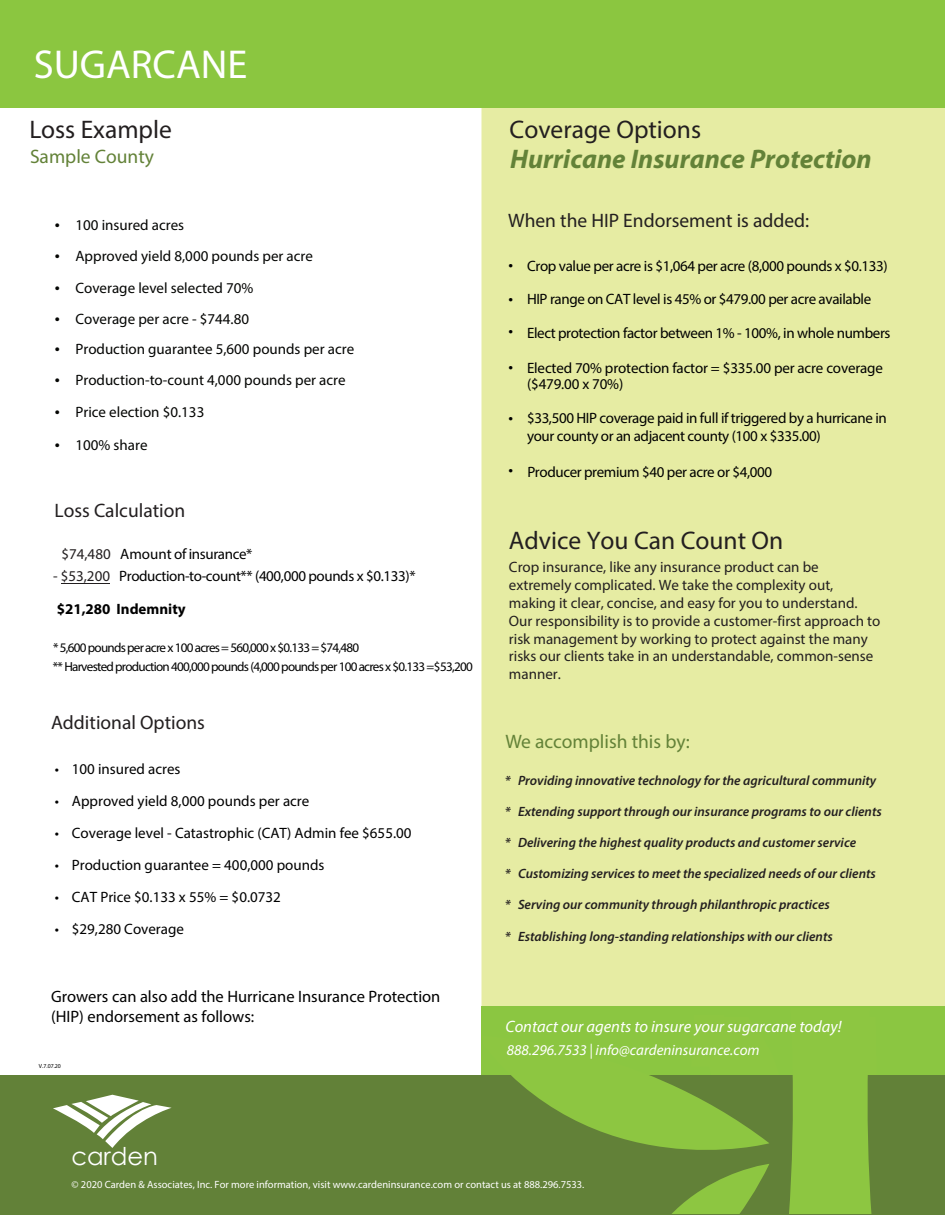
<style>
.page{position:relative;width:945px;height:1215px;background:#fff}
.page>*{position:absolute;margin:0;border:0;box-sizing:border-box;transform-origin:0 0}
.t1{font:40.5px "Myriad Pro";color:#fff}
.t2{font:italic 700 27px "Myriad Pro";color:#638238}
.t3{font:25.5px "Myriad Pro";color:#231f20}
.t4{font:25.5px "Myriad";color:#231f20}
.t5{font:24.6px "Century Gothic";color:#fff}
.t6{font:19.5px "Myriad Pro";color:#231f20}
.t7{font:19.5px "Myriad";color:#638238}
.t8{font:16.5px/34.5px "Myriad Pro";color:#000}
.t9{font:italic 16.5px "Myriad Pro";color:#fff}
.t10{font:15px/32.8px "Myriad Pro";letter-spacing:-.025em;color:#000}
.t11{font:15px/17.9px "Myriad Pro";color:#231f20}
.t12{font:15px "Myriad Pro";color:#040503}
.t13{font:15px "Myriad Pro";color:#000}
.t14{font:italic 15px "Myriad Pro";color:#fff}
.t15{font:700 15px "Myriad Pro";color:#000}
.t16{font:italic 600 13.5px "Myriad Pro";color:#231f20}
.t17{font:13.2px/18.6px "Myriad Pro";letter-spacing:-.055em;color:#000}
.t18{font:10.5px "Myriad Pro";color:#fff}
.t19{font:300 9.6px "Helvetica Neue";color:#050504}
.t20{font:6px "Myriad Pro";color:#000}
.s1{font-size:18.15px}
.s2{color:#231f20}
</style>
<div class="page">
<div style="left:482px;top:108px;width:463px;height:898px;background:#e6eca3"></div>
<div style="left:482px;top:1006px;width:463px;height:69px;background:#8bc641"></div>
<div style="left:0;top:2px;width:945px;height:106px;background:#8bc640"></div>
<div style="left:485px;top:119px;width:20px;height:318px;background:#e6eca3"></div>
<div style="left:487px;top:217px;width:9px;height:567px;background:#e6eca3"></div>
<div style="left:0;top:1075px;width:945px;height:140px;background:#628138"></div>
<svg style="left:511px;top:1075px;width:361px;height:139px"></svg>
<div style="left:926px;top:476px;width:12px;height:196px;background:#e6eca3"></div>
<div style="left:918px;top:472px;width:18px;height:200px;background:#e6eca3"></div>
<div style="left:492px;top:488px;width:11px;height:192px;background:#e6eca3"></div>
<div style="left:0;top:0;width:415px;height:7px;background:#8bc640"></div>
<div style="left:230px;top:0;width:359px;height:9px;background:#8bc640"></div>
<hr style="left:579px;top:0;width:366px;height:4px;background:#8bc640">
<svg style="left:53px;top:1095px;width:119px;height:53px"></svg>
<hr style="left:61px;top:583px;width:49px;height:1px;background:#231f20">
<h1 class="t1" style="left:34px;top:39px;width:215px">SUGARCANE</h1>
<h3 class="t4" style="left:29px;top:114px;width:144px">Loss Example</h3>
<h3 class="t7" style="left:30px;top:144px;width:126px">Sample County</h3>
<p class="t12" style="left:55px;top:215px;width:131px"><span class="s1">•</span> 100 insured acres</p>
<p class="t12" style="left:55px;top:246px;width:260px"><span class="s1">•</span> Approved yield 8,000 pounds per acre</p>
<p class="t12" style="left:55px;top:278px;width:200px"><span class="s1">•</span> Coverage level selected 70%</p>
<p class="t12" style="left:55px;top:310px;width:196px"><span class="s1">•</span> Coverage per acre - $744.80</p>
<p class="t12" style="left:55px;top:340px;width:301px"><span class="s1">•</span> Production guarantee 5,600 pounds per acre</p>
<p class="t12" style="left:55px;top:371px;width:292px"><span class="s1">•</span> Production-to-count 4,000 pounds per acre</p>
<p class="t12" style="left:55px;top:402px;width:151px"><span class="s1">•</span> Price election $0.133</p>
<p class="t12" style="left:55px;top:436px;width:94px"><span class="s1">•</span> 100% share</p>
<h3 class="t6" style="left:55px;top:499px;width:132px">Loss Calculation</h3>
<p class="t10" style="left:61px;top:537px;width:192px"><span class="s2">$74,480</span> Amount of insurance*</p>
<p class="t10" style="left:53px;top:559px;width:364px"><span class="s2">- $53,200</span> Production-to-count** (400,000 pounds x $0.133)*</p>
<p class="t15" style="left:57px;top:600px;width:130px">$21,280 Indemnity</p>
<p class="t17" style="left:53px;top:638px;width:422px">*5,600 pounds per acre x 100 acres =560,000x $0.133 =$74,480<br>**Harvested production 400,000 pounds (4,000 poundsper 100 acres x $0.133=$53,200</p>
<h3 class="t6" style="left:51px;top:710px;width:155px">Additional Options</h3>
<p class="t13" style="left:55px;top:760px;width:127px">• 100 insured acres</p>
<p class="t13" style="left:55px;top:792px;width:256px">• Approved yield 8,000 pounds per acre</p>
<p class="t13" style="left:55px;top:824px;width:358px">• Coverage level - Catastrophic (CAT) Admin fee $655.00</p>
<p class="t13" style="left:55px;top:856px;width:271px">• Production guarantee = 400,000 pounds</p>
<p class="t13" style="left:55px;top:888px;width:228px">• CAT Price $0.133 x 55% = $0.0732</p>
<p class="t13" style="left:55px;top:919px;width:131px">• $29,280 Coverage</p>
<p class="t8" style="left:51px;top:987px;width:391px;line-height:19.8px">Growers can also add the Hurricane Insurance Protection (HIP) endorsement as follows:</p>
<p class="t20" style="left:39px;top:1063px;width:24px">V.7.07.20</p>
<h3 class="t3" style="left:510px;top:114px;width:193px">Coverage Options</h3>
<h2 class="t2" style="left:510px;top:141px;width:363px">Hurricane Insurance Protection</h2>
<h3 class="t6" style="left:508px;top:208px;width:303px">When the HIP Endorsement is added:</h3>
<p class="t8" style="left:509px;top:247px;width:6px">• •</p>
<p class="t8" style="left:509px;top:312px;width:6px;line-height:36px">• •</p>
<p class="t8" style="left:509px;top:400px;width:6px">•</p>
<p class="t8" style="left:509px;top:452px;width:6px">•</p>
<p class="t10" style="left:527px;top:249px;width:362px">Crop value per acre is $1,064 per acre (8,000 pounds x $0.133)<br>HIP range on CAT level is 45% or $479.00 per acre available</p>
<p class="t10" style="left:527px;top:316px;width:365px">Elect protection factor between 1% - 100%, in whole numbers</p>
<p class="t10" style="left:527px;top:359px;width:358px;line-height:16.8px">Elected 70% protection factor = $335.00 per acre coverage ($479.00 x 70%)</p>
<p class="t10" style="left:527px;top:409px;width:361px;line-height:18px">$33,500 HIP coverage paid in full if triggered by a hurricane in your county or an adjacent county (100 x $335.00)</p>
<p class="t10" style="left:527px;top:455px;width:246px">Producer premium $40 per acre or $4,000</p>
<p class="t19" style="left:537px;top:294px;width:32px">emium:</p>
<h3 class="t3" style="left:509px;top:525px;width:276px">Advice You Can Count On</h3>
<p class="t11" style="left:509px;top:558px;width:373px">Crop insurance, like any insurance product can be extremely complicated. We take the complexity out, making it clear, concise, and easy for you to understand.<br>Our responsibility is to provide a customer-first approach to risk management by working to protect against the many risks our clients take in an understandable, common-sense manner.</p>
<h3 class="t7" style="left:505px;top:730px;width:186px">We accomplish this by:</h3>
<p class="t16" style="left:505px;top:771px;width:373px">* Providing innovative technology for the agricultural community</p>
<p class="t16" style="left:505px;top:803px;width:379px">* Extending support through our insurance programs to our clients</p>
<p class="t16" style="left:505px;top:834px;width:353px">* Delivering the highest quality products and customer service</p>
<p class="t16" style="left:505px;top:865px;width:373px">* Customizing services to meet the specialized needs of our clients</p>
<p class="t16" style="left:505px;top:896px;width:327px">* Serving our community through philanthropic practices</p>
<p class="t16" style="left:505px;top:927px;width:330px">* Establishing long-standing relationships with our clients</p>
<p class="t9" style="left:506px;top:1016px;width:338px">Contact our agents to insure your sugarcane today!</p>
<p class="t14" style="left:507px;top:1040px;width:254px">888.296.7533 | info@cardeninsurance.com</p>
<h3 class="t5" style="left:71px;top:1138px;width:88px">carden</h3>
<p class="t18" style="left:71px;top:1178px;width:515px">© 2020 Carden &amp; Associates, Inc. For more information, visit www.cardeninsurance.com or contact us at 888.296.7533.</p>
</div>
